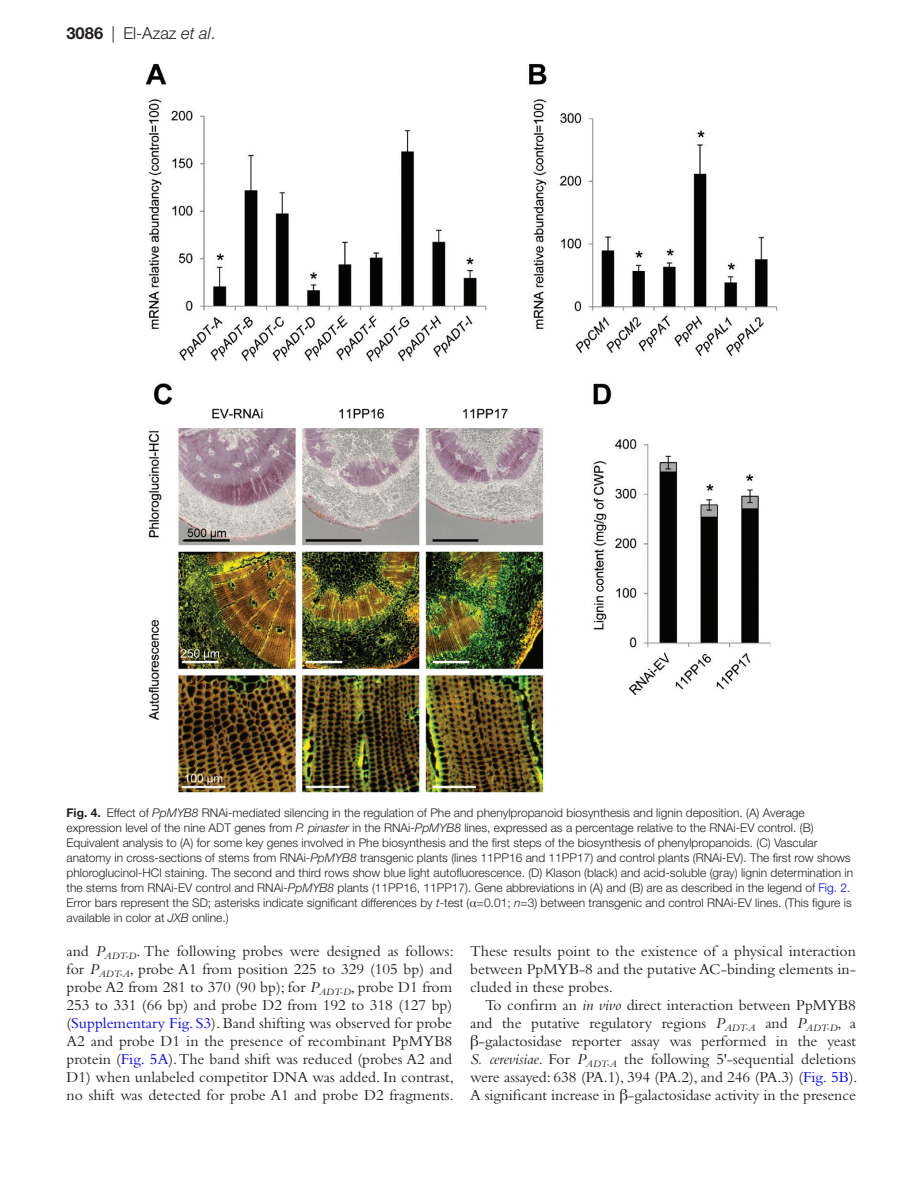
<style>
.page{position:relative;width:919px;height:1187px;background:#fff}
.page>*{position:absolute;margin:0;border:0;box-sizing:border-box;transform-origin:0 0}
.t1{font:300 16.5px "Helvetica Neue LT Std";color:#231f20}
.t2{font:15.75px/18px "Bembo Std";color:#231f20;text-align:justify}
.t3{font:300 12px/15px "Helvetica Neue LT Std";color:#231f20}
.s1{font-weight:700}
.s2{font-style:italic}
.s3{color:#00f}
.s4{font-family:"Gandhari Unicode";font-weight:400}
.s5{font-family:"Gandhari Unicode"}
</style>
<div class="page">
<img style="left:145px;top:63px;width:632px;height:730px">
<h1 class="t1" style="left:66px;top:23px;width:150px"><span class="s1">3086</span> | El-Azaz <span class="s2">et al</span>.</h1>
<p class="t3" style="left:66px;top:804px;width:788px"><span class="s1">Fig. 4.</span> Effect of <span class="s2">PpMYB8</span> RNAi-mediated silencing in the regulation of Phe and phenylpropanoid biosynthesis and lignin deposition. (A) Average expression level of the nine ADT genes from <span class="s2">P. pinaster</span> in the RNAi<span class="s2">-PpMYB8</span> lines, expressed as a percentage relative to the RNAi-EV control. (B)<br>Equivalent analysis to (A) for some key genes involved in Phe biosynthesis and the first steps of the biosynthesis of phenylpropanoids. (C) Vascular anatomy in cross-sections of stems from RNAi-<span class="s2">PpMYB8</span> transgenic plants (lines 11PP16 and 11PP17) and control plants (RNAi-EV). The first row shows phloroglucinol-HCl staining. The second and third rows show blue light autofluorescence. (D) Klason (black) and acid-soluble (gray) lignin determination in the stems from RNAi-EV control and RNAi-<span class="s2">PpMYB8</span> plants (11PP16, 11PP17). Gene abbreviations in (A) and (B) are as described in the legend of <span class="s3">Fig. 2</span>.<br>Error bars represent the SD; asterisks indicate significant differences by <span class="s2">t</span>-test (<span class="s4">α</span><span class="s2">=</span>0.01; <span class="s2">n</span>=3) between transgenic and control RNAi-EV lines. (This figure is available in color at <span class="s2">JXB</span> online.)</p>
<p class="t2" style="left:66px;top:941px;width:389px">and <span class="s2">P</span><sub>ADT-D</sub>. The following probes were designed as follows: for <span class="s2">P</span><sub>ADT-A</sub>, probe A1 from position 225 to 329 (105 bp) and probe A2 from 281 to 370 (90 bp); for <span class="s2">P</span><sub>ADT-D</sub>, probe D1 from 253 to 331 (66 bp) and probe D2 from 192 to 318 (127 bp) (<span class="s3">Supplementary Fig. S3</span>). Band shifting was observed for probe A2 and probe D1 in the presence of recombinant PpMYB8 protein (<span class="s3">Fig. 5A</span>). The band shift was reduced (probes A2 and D1) when unlabeled competitor DNA was added. In contrast, no shift was detected for probe A1 and probe D2 fragments.</p>
<h2 class="t2" style="left:470px;top:942px;width:387px">These results point to the existence of a physical interaction between PpMYB-8 and the putative AC-binding elements in&shy;cluded in these probes.</h2>
<p class="t2" style="left:470px;top:996px;width:389px;text-indent:15px">To confirm an <span class="s2">in vivo</span> direct interaction between PpMYB8 and the putative regulatory regions <span class="s2">P</span><sub>ADT-A</sub> and <span class="s2">P</span><sub>ADT-D</sub>, a <span class="s5">β</span>-galactosidase reporter assay was performed in the yeast <span class="s2">S. cerevisiae</span>. For <span class="s2">P</span><sub>ADT-A</sub> the following 5'-sequential deletions were assayed: 638 (PA.1), 394 (PA.2), and 246 (PA.3) (<span class="s3">Fig. 5B</span>).<br>A significant increase in <span class="s5">β</span>-galactosidase activity in the presence</p>
</div>
